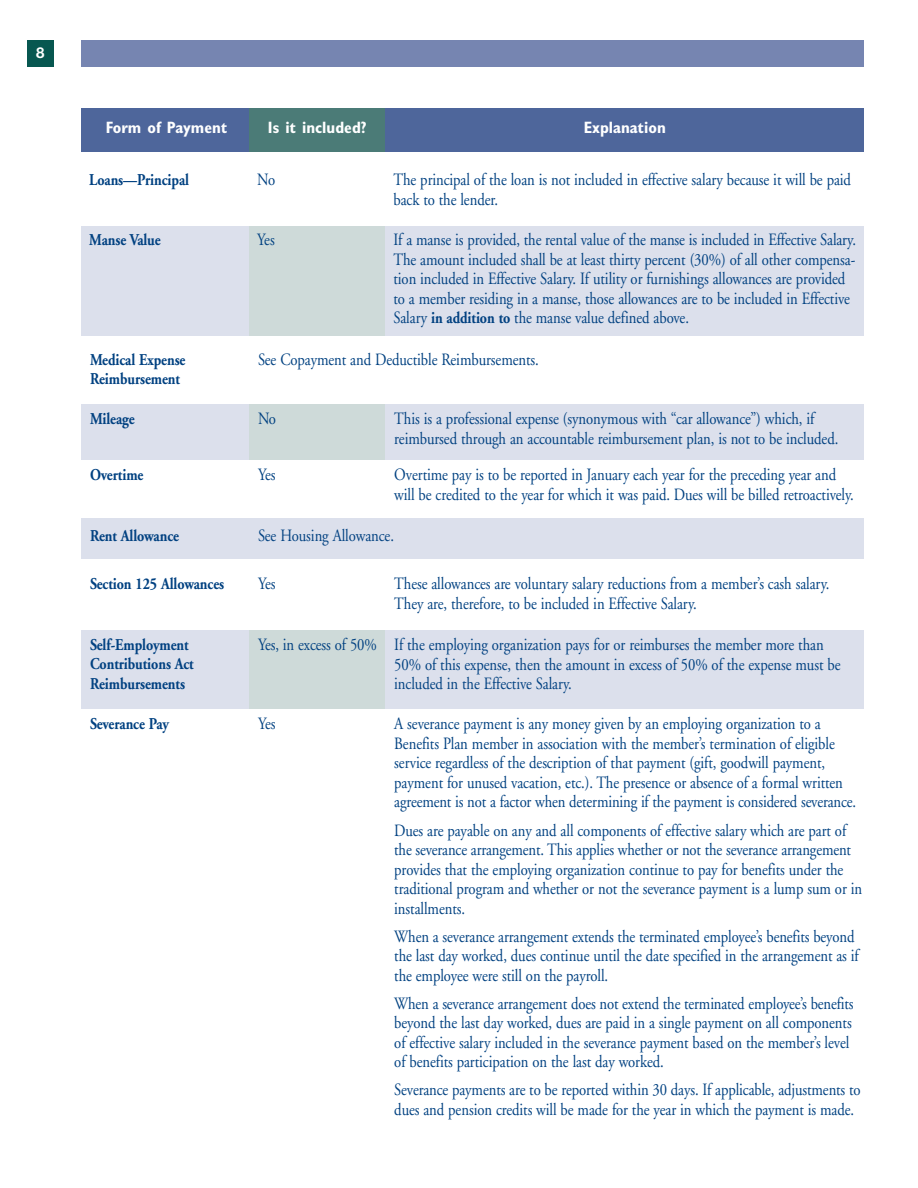
<style>
.page{position:relative;width:918px;height:1188px;background:#fff}
.page>*{position:absolute;margin:0;border:0;box-sizing:border-box;transform-origin:0 0}
.t1{font:17.25px/19.5px "Adobe Garamond";letter-spacing:-.005em;color:#014181;scale:.85 1}
.t2{font:700 16.5px/19.5px "Adobe Garamond";letter-spacing:-.005em;color:#014181;scale:.85 1}
.t3{font:700 condensed 16.5px "Gill Sans";color:#fff}
.t4{font:700 15px "Helvetica Neue";color:#fff}
.s1{font-weight:700;font-size:16.5px}
</style>
<div class="page">
<div style="left:81px;top:226px;width:783px;height:110px;background:#dce0ec"></div>
<div style="left:81px;top:518px;width:783px;height:41px;background:#dce0ec"></div>
<div style="left:81px;top:630px;width:783px;height:79px;background:#dce0ec"></div>
<div style="left:249px;top:226px;width:136px;height:110px;background:#cedad9"></div>
<div style="left:81px;top:405px;width:783px;height:55px;background:#dce0ec"></div>
<div style="left:249px;top:405px;width:136px;height:55px;background:#cedad9"></div>
<div style="left:249px;top:630px;width:136px;height:79px;background:#cedad9"></div>
<div style="left:81px;top:40px;width:783px;height:28px;background:#7685b1"></div>
<div style="left:27px;top:40px;width:27px;height:28px;background:#075750"></div>
<div style="left:81px;top:108px;width:783px;height:43px;background:#4e669b"></div>
<div style="left:250px;top:108px;width:135px;height:43px;background:#4b7b77"></div>
<p class="t4" style="left:36px;top:47px;width:10px">8</p>
<p class="t3" style="left:106px;top:122px;width:123px">Form of Payment</p>
<p class="t3" style="left:268px;top:122px;width:100px">Is it included?</p>
<p class="t3" style="left:584px;top:122px;width:84px">Explanation</p>
<p class="t2" style="left:89px;top:171px;width:119px">Loans—Principal</p>
<p class="t1" style="left:257px;top:171px;width:23px">No</p>
<p class="t1" style="left:394px;top:171px;width:540px">The principal of the loan is not included in effective salary because it will be paid back to the lender.</p>
<p class="t2" style="left:89px;top:231px;width:86px">Manse Value</p>
<p class="t1" style="left:257px;top:232px;width:22px">Yes</p>
<p class="t1" style="left:394px;top:232px;width:546px">If a manse is provided, the rental value of the manse is included in Effective Salary.<br>The amount included shall be at least thirty percent (30%) of all other compensa&shy;tion included in Effective Salary. If utility or furnishings allowances are provided to a member residing in a manse, those allowances are to be included in Effective Salary <span class="s1">in addition to</span> the manse value defined above.</p>
<p class="t2" style="left:90px;top:351px;width:114px">Medical Expense<br>Reimbursement</p>
<p class="t1" style="left:258px;top:352px;width:332px">See Copayment and Deductible Reimbursements.</p>
<p class="t2" style="left:90px;top:410px;width:54px">Mileage</p>
<p class="t1" style="left:258px;top:411px;width:23px">No</p>
<p class="t1" style="left:394px;top:411px;width:524px">This is a professional expense (synonymous with “car allowance”) which, if reimbursed through an accountable reimbursement plan, is not to be included.</p>
<p class="t2" style="left:90px;top:466px;width:64px">Overtime</p>
<p class="t1" style="left:258px;top:467px;width:22px">Yes</p>
<p class="t1" style="left:394px;top:467px;width:542px">Overtime pay is to be reported in January each year for the preceding year and will be credited to the year for which it was paid. Dues will be billed retroactively.</p>
<p class="t2" style="left:90px;top:527px;width:106px">Rent Allowance</p>
<p class="t1" style="left:258px;top:528px;width:162px">See Housing Allowance.</p>
<p class="t2" style="left:90px;top:575px;width:159px">Section 125 Allowances</p>
<p class="t1" style="left:258px;top:575px;width:22px">Yes</p>
<p class="t1" style="left:394px;top:575px;width:513px">These allowances are voluntary salary reductions from a member’s cash salary.<br>They are, therefore, to be included in Effective Salary.</p>
<p class="t2" style="left:90px;top:636px;width:124px">Self-Employment<br>Contributions Act<br>Reimbursements</p>
<p class="t1" style="left:394px;top:636px;width:526px;text-indent:-136px">Yes, in excess of 50% If the employing organization pays for or reimburses the member more than<br>50% of this expense, then the amount in excess of 50% of the expense must be included in the Effective Salary.</p>
<p class="t2" style="left:90px;top:715px;width:95px">Severance Pay</p>
<p class="t1" style="left:258px;top:716px;width:22px">Yes</p>
<p class="t1" style="left:394px;top:716px;width:545px">A severance payment is any money given by an employing organization to a Benefits Plan member in association with the member’s termination of eligible service regardless of the description of that payment (gift, goodwill payment, payment for unused vacation, etc.). The presence or absence of a formal written agreement is not a factor when determining if the payment is considered severance.</p>
<p class="t1" style="left:394px;top:822px;width:552px">Dues are payable on any and all components of effective salary which are part of the severance arrangement. This applies whether or not the severance arrangement provides that the employing organization continue to pay for benefits under the traditional program and whether or not the severance payment is a lump sum or in installments.</p>
<p class="t1" style="left:394px;top:928px;width:548px">When a severance arrangement extends the terminated employee’s benefits beyond the last day worked, dues continue until the date specified in the arrangement as if the employee were still on the payroll.</p>
<p class="t1" style="left:394px;top:995px;width:542px">When a severance arrangement does not extend the terminated employee’s benefits beyond the last day worked, dues are paid in a single payment on all components of effective salary included in the severance payment based on the member’s level of benefits participation on the last day worked.</p>
<p class="t1" style="left:394px;top:1082px;width:550px">Severance payments are to be reported within 30 days. If applicable, adjustments to dues and pension credits will be made for the year in which the payment is made.</p>
</div>
